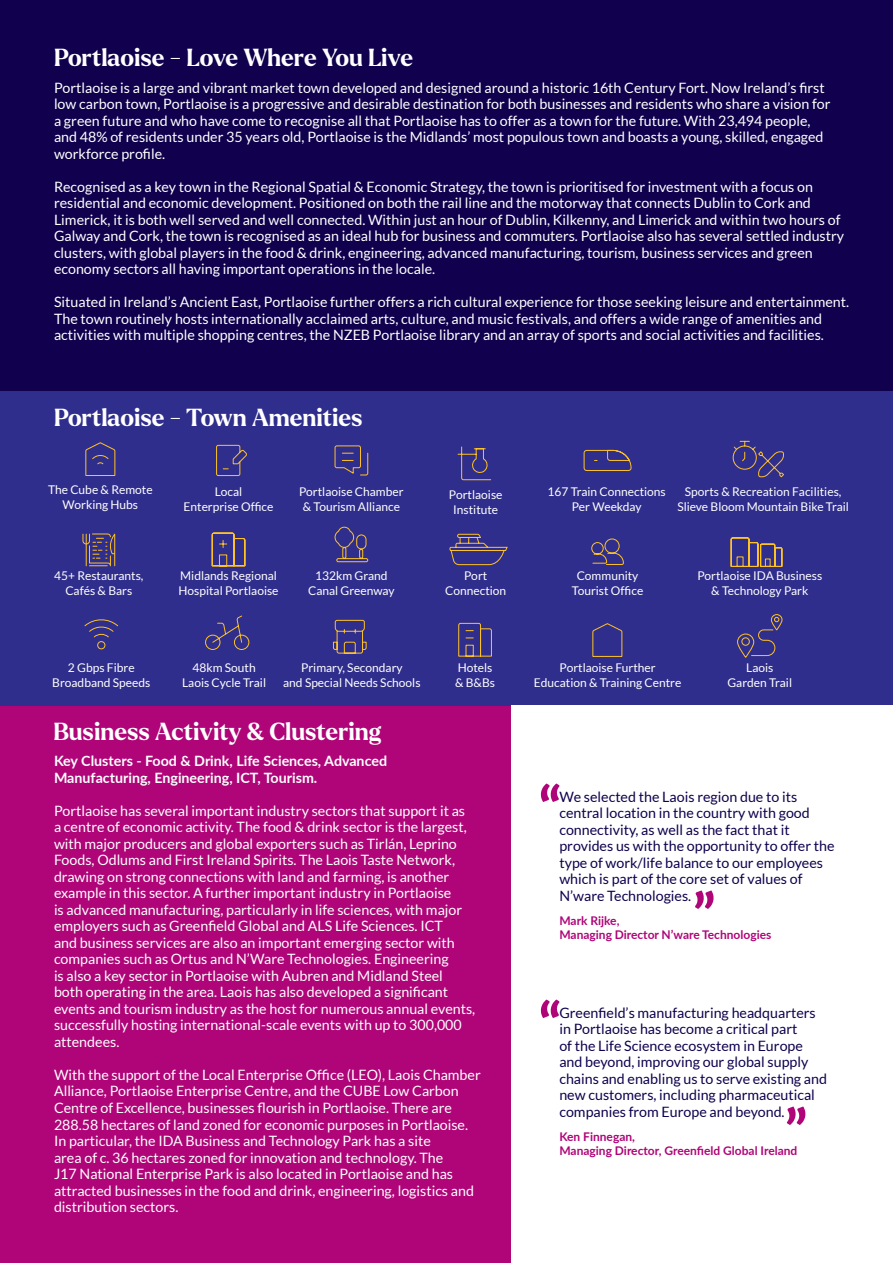
<style>
.page{position:relative;width:893px;height:1263px;background:#10004d}
.page>*{position:absolute;margin:0;border:0;box-sizing:border-box;transform-origin:0 0}
.t1{font:700 24px "Larken";color:#fff}
.t2{font:14.25px/16.5px "Lato";color:#fff}
.t3{font:14.25px/16.5px "Lato";color:#10004d}
.t4{font:700 14.25px/16.5px "Lato";color:#fff}
.t5{font:12px/15px "Lato";color:#fff;text-align:center}
.t6{font:700 12px "Lato";color:#af0578}
</style>
<div class="page">
<div style="left:0;top:705px;width:511px;height:558px;background:#af0578"></div>
<div style="left:0;top:391px;width:893px;height:314px;background:#302e8c"></div>
<div style="left:511px;top:705px;width:382px;height:558px;background:#fff"></div>
<svg style="left:216px;top:444px;width:31px;height:32px"></svg>
<svg style="left:334px;top:445px;width:35px;height:31px"></svg>
<svg style="left:211px;top:532px;width:35px;height:35px"></svg>
<svg style="left:583px;top:450px;width:49px;height:21px"></svg>
<svg style="left:333px;top:619px;width:34px;height:35px"></svg>
<svg style="left:732px;top:440px;width:52px;height:38px"></svg>
<svg style="left:84px;top:619px;width:34px;height:31px"></svg>
<svg style="left:85px;top:442px;width:31px;height:34px"></svg>
<svg style="left:592px;top:623px;width:31px;height:34px"></svg>
<svg style="left:458px;top:622px;width:34px;height:35px"></svg>
<svg style="left:334px;top:526px;width:35px;height:37px"></svg>
<svg style="left:591px;top:538px;width:33px;height:27px"></svg>
<svg style="left:205px;top:615px;width:45px;height:35px"></svg>
<svg style="left:449px;top:533px;width:59px;height:32px"></svg>
<svg style="left:457px;top:446px;width:34px;height:34px"></svg>
<svg style="left:730px;top:537px;width:53px;height:30px"></svg>
<svg style="left:541px;top:783px;width:18px;height:19px"></svg>
<svg style="left:695px;top:890px;width:19px;height:19px"></svg>
<svg style="left:541px;top:999px;width:18px;height:19px"></svg>
<svg style="left:787px;top:1106px;width:18px;height:19px"></svg>
<svg style="left:82px;top:533px;width:33px;height:33px"></svg>
<svg style="left:737px;top:614px;width:46px;height:44px"></svg>
<p class="t1" style="left:54px;top:41px;width:361px">Portlaoise - Love Where You Live</p>
<p class="t2" style="left:54px;top:79px;width:778px">Portlaoise is a large and vibrant market town developed and designed around a historic 16th Century Fort. Now Ireland’s first low carbon town, Portlaoise is a progressive and desirable destination for both businesses and residents who share a vision for a green future and who have come to recognise all that Portlaoise has to offer as a town for the future. With 23,494 people, and 48% of residents under 35 years old, Portlaoise is the Midlands’ most populous town and boasts a young, skilled, engaged workforce profile.</p>
<p class="t2" style="left:54px;top:178px;width:792px">Recognised as a key town in the Regional Spatial &amp; Economic Strategy, the town is prioritised for investment with a focus on residential and economic development. Positioned on both the rail line and the motorway that connects Dublin to Cork and Limerick, it is both well served and well connected. Within just an hour of Dublin, Kilkenny, and Limerick and within two hours of Galway and Cork, the town is recognised as an ideal hub for business and commuters. Portlaoise also has several settled industry clusters, with global players in the food &amp; drink, engineering, advanced manufacturing, tourism, business services and green economy sectors all having important operations in the locale.</p>
<p class="t2" style="left:54px;top:294px;width:797px">Situated in Ireland’s Ancient East, Portlaoise further offers a rich cultural experience for those seeking leisure and entertainment.<br>The town routinely hosts internationally acclaimed arts, culture, and music festivals, and offers a wide range of amenities and activities with multiple shopping centres, the NZEB Portlaoise library and an array of sports and social activities and facilities.</p>
<p class="t1" style="left:54px;top:402px;width:310px">Portlaoise - Town Amenities</p>
<p class="t5" style="left:48px;top:482px;width:106px">The Cube &amp; Remote<br>Working Hubs</p>
<p class="t5" style="left:184px;top:484px;width:91px">Local<br>Enterprise Office</p>
<p class="t5" style="left:299px;top:484px;width:106px">Portlaoise Chamber &amp; Tourism Alliance</p>
<p class="t5" style="left:449px;top:487px;width:55px">Portlaoise<br>Institute</p>
<p class="t5" style="left:547px;top:484px;width:120px">167 Train Connections<br>Per Weekday</p>
<p class="t5" style="left:677px;top:484px;width:173px">Sports &amp; Recreation Facilities,<br>Slieve Bloom Mountain Bike Trail</p>
<p class="t5" style="left:54px;top:568px;width:91px">45+ Restaurants,<br>Cafés &amp; Bars</p>
<p class="t5" style="left:178px;top:568px;width:102px;text-align:left">Midlands Regional<br>Hospital Portlaoise</p>
<p class="t5" style="left:308px;top:568px;width:88px">132km Grand<br>Canal Greenway</p>
<p class="t5" style="left:464px;top:568px;width:25px">Port</p>
<p class="t5" style="left:445px;top:583px;width:63px">Connection</p>
<p class="t5" style="left:572px;top:568px;width:73px">Community<br>Tourist Office</p>
<p class="t5" style="left:697px;top:568px;width:126px">Portlaoise IDA Business &amp; Technology Park</p>
<p class="t5" style="left:52px;top:660px;width:100px">2 Gbps Fibre<br>Broadband Speeds</p>
<p class="t5" style="left:182px;top:660px;width:85px">48km South<br>Laois Cycle Trail</p>
<p class="t5" style="left:301px;top:660px;width:103px">Primary, Secondary</p>
<p class="t5" style="left:283px;top:675px;width:139px">and Special Needs Schools</p>
<p class="t5" style="left:455px;top:660px;width:41px;text-align:left">Hotels &amp; B&amp;Bs</p>
<p class="t5" style="left:534px;top:660px;width:149px">Portlaoise Further<br>Education &amp; Training Centre</p>
<p class="t5" style="left:727px;top:660px;width:66px">Laois<br>Garden Trail</p>
<p class="t1" style="left:54px;top:716px;width:329px">Business Activity &amp; Clustering</p>
<p class="t4" style="left:54px;top:752px;width:335px">Key Clusters - Food &amp; Drink, Life Sciences, Advanced<br>Manufacturing, Engineering, ICT, Tourism.</p>
<p class="t2" style="left:54px;top:802px;width:423px">Portlaoise has several important industry sectors that support it as a centre of economic activity. The food &amp; drink sector is the largest, with major producers and global exporters such as Tirlán, Leprino Foods, Odlums and First Ireland Spirits. The Laois Taste Network, drawing on strong connections with land and farming, is another example in this sector. A further important industry in Portlaoise<br>is advanced manufacturing, particularly in life sciences, with major employers such as Greenfield Global and ALS Life Sciences. ICT<br>and business services are also an important emerging sector with companies such as Ortus and N’Ware Technologies. Engineering<br>is also a key sector in Portlaoise with Aubren and Midland Steel both operating in the area. Laois has also developed a significant events and tourism industry as the host for numerous annual events, successfully hosting international-scale events with up to 300,000 attendees.</p>
<p class="t2" style="left:54px;top:1066px;width:428px">With the support of the Local Enterprise Office (LEO), Laois Chamber Alliance, Portlaoise Enterprise Centre, and the CUBE Low Carbon Centre of Excellence, businesses flourish in Portlaoise. There are 288.58 hectares of land zoned for economic purposes in Portlaoise.<br>In particular, the IDA Business and Technology Park has a site<br>area of c. 36 hectares zoned for innovation and technology. The<br>J17 National Enterprise Park is also located in Portlaoise and has attracted businesses in the food and drink, engineering, logistics and distribution sectors.</p>
<p class="t3" style="left:559px;top:788px;width:277px">We selected the Laois region due to its central location in the country with good connectivity, as well as the fact that it provides us with the opportunity to offer the type of work/life balance to our employees which is part of the core set of values of N’ware Technologies.</p>
<p class="t6" style="left:559px;top:912px;width:62px">Mark Rijke,</p>
<p class="t6" style="left:559px;top:926px;width:214px">Managing Director N’ware Technologies</p>
<p class="t3" style="left:559px;top:1004px;width:269px">Greenfield’s manufacturing headquarters in Portlaoise has become a critical part<br>of the Life Science ecosystem in Europe and beyond, improving our global supply chains and enabling us to serve existing and new customers, including pharmaceutical companies from Europe and beyond.</p>
<p class="t6" style="left:559px;top:1128px;width:77px">Ken Finnegan,</p>
<p class="t6" style="left:559px;top:1142px;width:240px">Managing Director, Greenfield Global Ireland</p>
</div>
